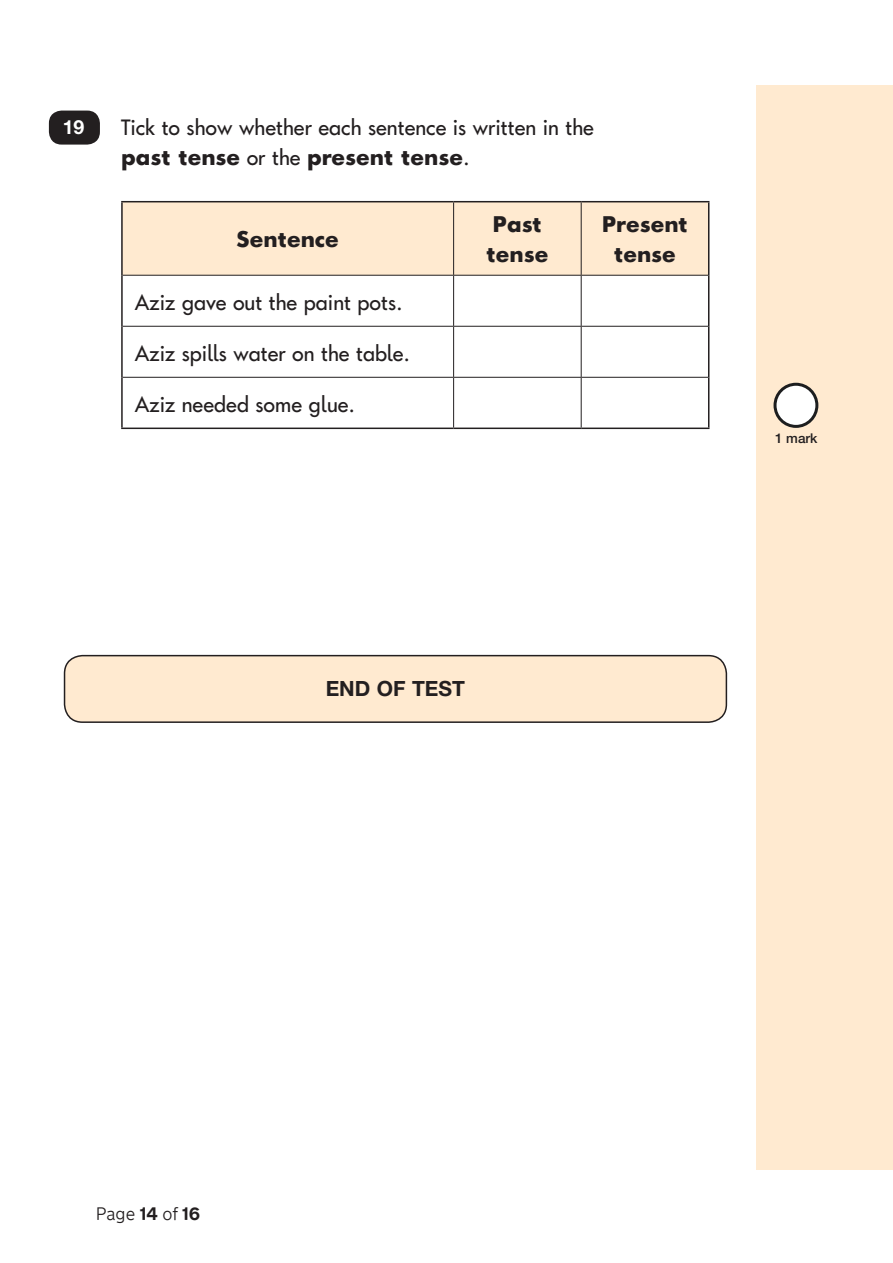
<style>
.page{position:relative;width:893px;height:1263px;background:#fff}
.page>*{position:absolute;margin:0;border:0;box-sizing:border-box;transform-origin:0 0}
.t1{font:22.5px/30px "Keystageone Regular 21";color:#231f20}
.t2{font:22.5px/30px "Keystageone Bold 16";color:#231f20}
.Lozenge_Style{font:700 21px "Helvetica Neue LT Std";color:#231f20}
.t3{font:700 19.5px "Helvetica Neue LT Std";color:#fff}
.t4{font:300 18px "New Transport";color:#231f20}
.t5{font:500 13.5px "Helvetica Neue LT Std";color:#231f20}
.s1{font-family:"Keystageone Bold 16"}
.s2{font-weight:700}
</style>
<div class="page">
<div style="left:757px;top:85px;width:136px;height:1084px;background:#ffead0"></div>
<div style="left:123px;top:202px;width:585px;height:73px;background:#ffead0"></div>
<hr style="left:121px;top:201px;width:333px;height:1px;background:#231f20">
<hr style="left:454px;top:201px;width:127px;height:1px;background:#231f20">
<hr style="left:581px;top:201px;width:128px;height:1px;background:#231f20">
<hr style="left:123px;top:275px;width:331px;height:1px;background:#231f20">
<hr style="left:454px;top:275px;width:127px;height:1px;background:#231f20">
<hr style="left:581px;top:275px;width:127px;height:1px;background:#231f20">
<hr style="left:123px;top:377px;width:331px;height:1px;background:#231f20">
<hr style="left:454px;top:377px;width:127px;height:1px;background:#231f20">
<hr style="left:581px;top:377px;width:127px;height:1px;background:#231f20">
<hr style="left:121px;top:202px;width:2px;height:73px;background:#231f20">
<hr style="left:121px;top:275px;width:2px;height:51px;background:#231f20">
<hr style="left:121px;top:326px;width:2px;height:51px;background:#231f20">
<hr style="left:121px;top:377px;width:2px;height:51px;background:#231f20">
<hr style="left:708px;top:202px;width:1px;height:73px;background:#231f20">
<hr style="left:708px;top:275px;width:1px;height:51px;background:#231f20">
<hr style="left:708px;top:326px;width:1px;height:51px;background:#231f20">
<hr style="left:708px;top:377px;width:1px;height:51px;background:#231f20">
<hr style="left:453px;top:202px;width:1px;height:73px;background:#231f20">
<hr style="left:581px;top:202px;width:1px;height:73px;background:#231f20">
<hr style="left:453px;top:276px;width:1px;height:50px;background:#231f20">
<hr style="left:581px;top:276px;width:1px;height:50px;background:#231f20">
<hr style="left:453px;top:327px;width:1px;height:50px;background:#231f20">
<hr style="left:581px;top:327px;width:1px;height:50px;background:#231f20">
<hr style="left:453px;top:378px;width:1px;height:50px;background:#231f20">
<hr style="left:581px;top:378px;width:1px;height:50px;background:#231f20">
<hr style="left:121px;top:428px;width:333px;height:1px;background:#231f20">
<hr style="left:454px;top:428px;width:127px;height:1px;background:#231f20">
<hr style="left:581px;top:428px;width:128px;height:1px;background:#231f20">
<hr style="left:123px;top:326px;width:331px;height:1px;background:#231f20">
<hr style="left:454px;top:326px;width:127px;height:1px;background:#231f20">
<hr style="left:581px;top:326px;width:127px;height:1px;background:#231f20">
<div style="left:775px;top:384px;width:42px;height:42px;background:#fff;border-radius:50%"></div>
<div style="left:773px;top:383px;width:45px;height:45px;border:3px solid #1d1e1f;border-radius:50%"></div>
<div style="left:49px;top:111px;width:51px;height:34px;background:#231f20;border-radius:13px"></div>
<div style="left:65px;top:656px;width:661px;height:66px;background:#ffead0;border-radius:18px"></div>
<div style="left:64px;top:655px;width:663px;height:68px;border:2px solid #231f20;border-radius:18px"></div>
<p class="t3" style="left:63px;top:115px;width:23px">19</p>
<p class="t1" style="left:121px;top:114px;width:474px">Tick to show whether each sentence is written in the <span class="s1">past tense</span> or the <span class="s1">present tense</span>.</p>
<p class="t2" style="left:237px;top:227px;width:104px">Sentence</p>
<p class="t1" style="left:135px;top:289px;width:269px">Aziz gave out the paint pots.</p>
<p class="t1" style="left:135px;top:340px;width:277px">Aziz spills water on the table.</p>
<p class="t1" style="left:135px;top:391px;width:222px">Aziz needed some glue.</p>
<p class="t2" style="left:486px;top:212px;width:63px">Past tense</p>
<p class="t2" style="left:602px;top:212px;width:87px;text-align:center">Present tense</p>
<p class="t5" style="left:775px;top:430px;width:44px">1 mark</p>
<p class="Lozenge_Style" style="left:326px;top:676px;width:141px">END OF TEST</p>
<p class="t4" style="left:96px;top:1203px;width:106px">Page <span class="s2">14</span> of <span class="s2">16</span></p>
</div>
